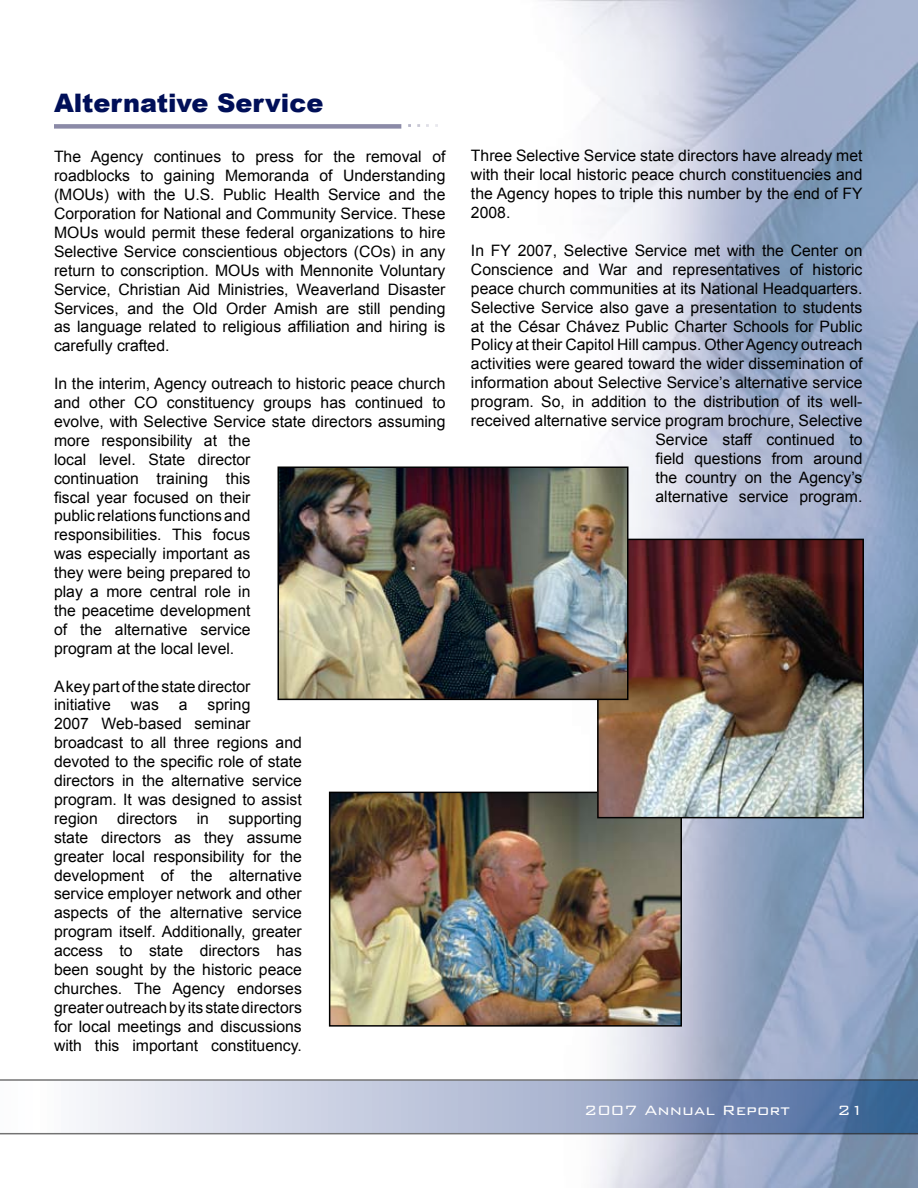
<style>
.page{position:relative;width:918px;height:1188px;background:#fff}
.page>*{position:absolute;margin:0;border:0;box-sizing:border-box;transform-origin:0 0}
.t1{font:900 25.5px "Arial";color:#000f58}
.t2{font:300 18px "Bank Gothic BT";color:#fff}
.t3{font:15.75px/18.9px "Arial";color:#000}
</style>
<div class="page">
<img style="left:0;top:0;width:918px;height:1188px">
<svg style="left:0;top:1079px;width:918px;height:55px;background:#aab6cd"></svg>
<div style="left:54px;top:124px;width:347px;height:5px;background:#8b8aa7"></div>
<img style="left:332px;top:795px;width:347px;height:229px">
<div style="left:329px;top:792px;width:353px;height:235px;border:2px solid #000"></div>
<img style="left:600px;top:542px;width:261px;height:273px">
<div style="left:597px;top:539px;width:267px;height:279px;border:2px solid #000"></div>
<img style="left:281px;top:469px;width:344px;height:228px">
<div style="left:278px;top:466px;width:350px;height:234px;border:2px solid #000"></div>
<h1 class="t1" style="left:54px;top:84px;width:271px">Alternative Service</h1>
<p class="t3" style="left:54px;top:148px;width:393px;text-align:justify">The Agency continues to press for the removal of roadblocks to gaining Memoranda of Understanding (MOUs) with the U.S. Public Health Service and the Corporation for National and Community Service. These MOUs would permit these federal organizations to hire Selective Service conscientious objectors (COs) in any return to conscription. MOUs with Mennonite Voluntary Service, Christian Aid Ministries, Weaverland Disaster Services, and the Old Order Amish are still pending as language related to religious affiliation and hiring is carefully crafted.</p>
<p class="t3" style="left:54px;top:374px;width:393px">In the interim, Agency outreach to historic peace church and other CO constituency groups has continued to evolve, with Selective Service state directors assuming more responsibility at the<br>local level. State director<br>continuation training this<br>fiscal year focused on their<br>public relations functions and<br>responsibilities. This focus<br>was especially important as<br>they were being prepared to<br>play a more central role in<br>the peacetime development<br>of the alternative service<br>program at the local level.</p>
<p class="t3" style="left:54px;top:677px;width:198px">A key part of the state director initiative</p>
<p class="t3" style="left:54px;top:696px;width:249px;text-indent:154px">spring<br>2007 Web-based seminar broadcast to all three regions and devoted to the specific role of state directors in the alternative service program. It was designed to assist region directors in supporting state directors as they assume greater local responsibility for the development of the alternative service employer network and other aspects of the alternative service program itself. Additionally, greater access to state directors has been sought by the historic peace churches. The Agency endorses greater outreach by its state directors for local meetings and discussions with this important constituency.</p>
<p class="t3" style="left:131px;top:696px;width:30px">was</p>
<p class="t3" style="left:179px;top:696px;width:10px">a</p>
<p class="t3" style="left:471px;top:147px;width:393px;text-align:justify">Three Selective Service state directors have already met with their local historic peace church constituencies and the Agency hopes to triple this number by the end of FY 2008.</p>
<p class="t3" style="left:471px;top:241px;width:393px;text-align:right">In FY 2007, Selective Service met with the Center on Conscience and War and representatives of historic peace church communities at its National Headquarters.<br>Selective Service also gave a presentation to students at the César Chávez Public Charter Schools for Public Policy at their Capitol Hill campus. Other Agency outreach activities were geared toward the wider dissemination of information about Selective Service’s alternative service program. So, in addition to the distribution of its well&shy;received alternative service program brochure, Selective Service staff continued to<br>field questions from around<br>the country on the Agency’s<br>alternative service program.</p>
<p class="t2" style="left:584px;top:1100px;width:208px">2007 Annual Report</p>
<p class="t2" style="left:837px;top:1100px;width:28px">21</p>
</div>
